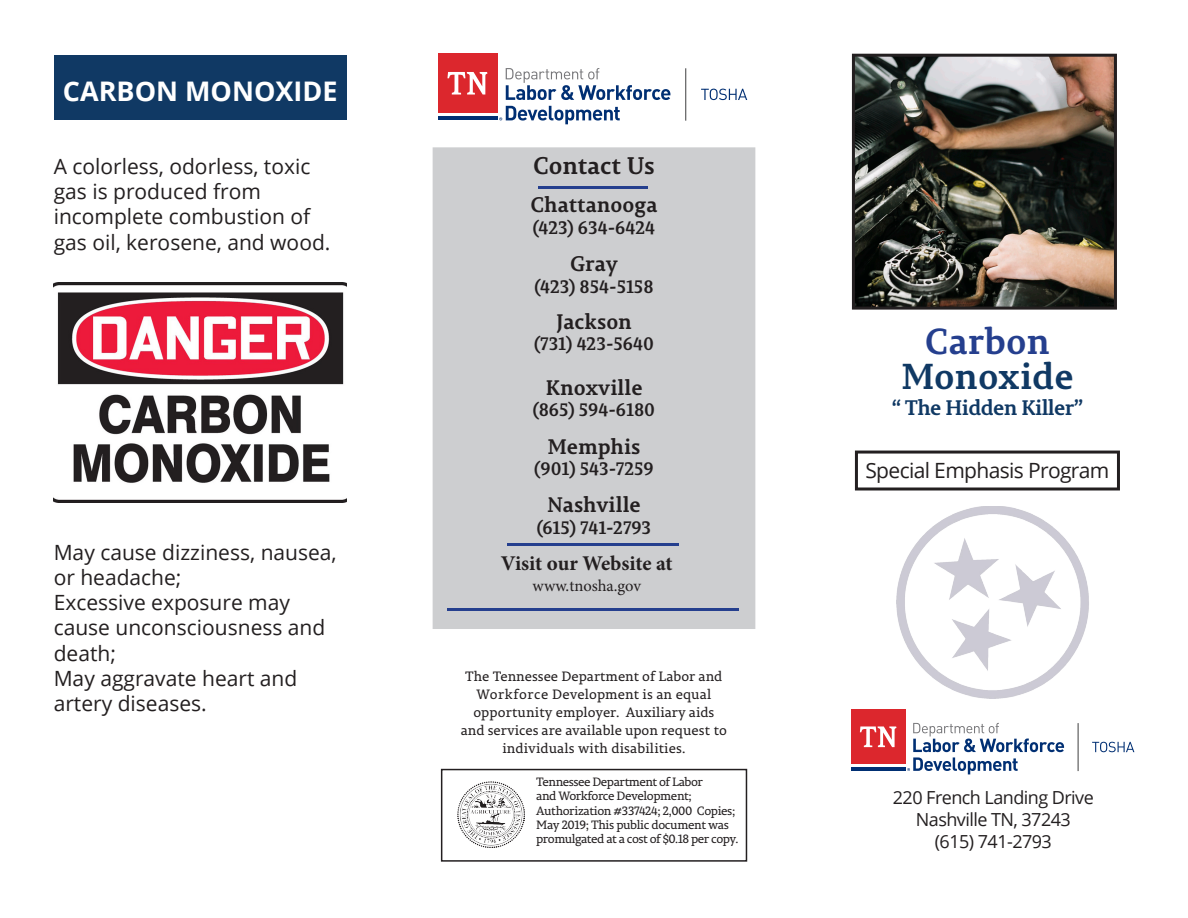
<style>
.page{position:relative;width:1188px;height:918px;background:#fff}
.page>*{position:absolute;margin:0;border:0;box-sizing:border-box;transform-origin:0 0}
.t1{font:700 36px "Permian Slab Serif Typeface";letter-spacing:-.005em;color:#103964}
.t2{font:700 36px "Permian Slab Serif Typeface";color:#253f8e}
.t3{font:700 27px "Open Sans";color:#fff}
.t4{font:700 24px "Permian Slab Serif Typeface";letter-spacing:-.005em;color:#231f20}
.t5{font:21px/25.2px "Open Sans";color:#231f20}
.t6{font:700 21px "Permian Slab Serif Typeface";color:#231f20}
.t7{font:21px "Open Sans";letter-spacing:-.03em;color:#231f20}
.t8{font:700 21px "Permian Slab Serif Typeface";letter-spacing:-.03em;color:#103964}
.t9{font:700 21px "Minion Pro";letter-spacing:-.005em;color:#231f20}
.t10{font:700 18px "Permian Slab Serif Typeface";color:#231f20}
.t11{font:18px "Open Sans";letter-spacing:-.03em;color:#231f20}
.t12{font:16.5px "Minion Pro";letter-spacing:-.005em;color:#231f20}
.t13{font:13.5px/18px "Permian Slab Serif Typeface";color:#231f20;text-align:center}
.t14{font:12px/14.4px "Permian Slab Serif Typeface";letter-spacing:-.04em;color:#231f20}
</style>
<div class="page">
<img style="left:856px;top:58px;width:257px;height:248px">
<div style="left:852px;top:54px;width:265px;height:256px;border:3px solid #231f20"></div>
<div style="left:855px;top:451px;width:265px;height:39px;border:3px solid #231f20"></div>
<div style="left:54px;top:55px;width:293px;height:64px;background:#103964"></div>
<img style="left:54px;top:283px;width:293px;height:220px">
<svg style="left:506px;top:68px;width:164px;height:32px"></svg>
<div style="left:438px;top:53px;width:60px;height:60px;background:#dc272d"></div>
<div style="left:438px;top:115px;width:60px;height:5px;background:#002f73"></div>
<svg style="left:447px;top:72px;width:40px;height:23px"></svg>
<hr style="left:686px;top:68px;width:1px;height:53px;background:#3e3e3f">
<svg style="left:701px;top:89px;width:46px;height:11px"></svg>
<svg style="left:499px;top:106px;width:121px;height:18px"></svg>
<div style="left:433px;top:148px;width:322px;height:480px;background:#cdced0"></div>
<div style="left:433px;top:147px;width:322px;height:482px;border:2px solid #cdced0"></div>
<hr style="left:447px;top:608px;width:292px;height:2px;background:#253f8e">
<hr style="left:507px;top:544px;width:172px;height:2px;background:#253f8e">
<hr style="left:538px;top:186px;width:110px;height:2px;background:#253f8e">
<img style="left:896px;top:506px;width:193px;height:192px">
<div style="left:851px;top:709px;width:55px;height:55px;background:#dc272d"></div>
<div style="left:851px;top:766px;width:55px;height:5px;background:#002f73"></div>
<svg style="left:860px;top:726px;width:37px;height:21px"></svg>
<hr style="left:1078px;top:723px;width:1px;height:48px;background:#3e3e3f">
<svg style="left:1092px;top:742px;width:42px;height:10px"></svg>
<svg style="left:907px;top:723px;width:157px;height:51px"></svg>
<img style="left:457px;top:781px;width:67px;height:67px">
<div style="left:441px;top:769px;width:306px;height:93px;border:2px solid #231f20"></div>
<p class="t3" style="left:63px;top:72px;width:276px">CARBON MONOXIDE</p>
<p class="t5" style="left:54px;top:153px;width:278px">A colorless, odorless, toxic gas is produced from incomplete combustion of gas oil, kerosene, and wood.</p>
<p class="t5" style="left:54px;top:539px;width:285px">May cause dizziness, nausea, or headache;</p>
<p class="t5" style="left:54px;top:589px;width:273px">Excessive exposure may cause unconsciousness and death;</p>
<p class="t5" style="left:54px;top:665px;width:245px">May aggravate heart and artery diseases.</p>
<p class="t4" style="left:533px;top:146px;width:123px">Contact Us</p>
<p class="t6" style="left:530px;top:187px;width:129px">Chattanooga</p>
<p class="t10" style="left:533px;top:213px;width:124px">(423) 634-6424</p>
<p class="t6" style="left:570px;top:246px;width:49px">Gray</p>
<p class="t10" style="left:534px;top:271px;width:121px">(423) 854-5158</p>
<p class="t6" style="left:556px;top:304px;width:77px">Jackson</p>
<p class="t10" style="left:534px;top:329px;width:121px">(731) 423-5640</p>
<p class="t6" style="left:545px;top:370px;width:99px">Knoxville</p>
<p class="t10" style="left:533px;top:395px;width:124px">(865) 594-6180</p>
<p class="t6" style="left:547px;top:429px;width:95px">Memphis</p>
<p class="t10" style="left:534px;top:454px;width:121px">(901) 543-7259</p>
<p class="t6" style="left:547px;top:487px;width:95px">Nashville</p>
<p class="t10" style="left:537px;top:513px;width:116px">(615) 741-2793</p>
<p class="t9" style="left:501px;top:549px;width:173px">Visit our Website at</p>
<p class="t12" style="left:533px;top:575px;width:110px">www.tnosha.gov</p>
<p class="t13" style="left:461px;top:667px;width:268px">The Tennessee Department of Labor and Workforce Development is an equal opportunity employer. Auxiliary aids and services are available upon request to individuals with disabilities.</p>
<p class="t14" style="left:536px;top:774px;width:204px">Tennessee Department of Labor<br>and Workforce Development; Authorization #337424; 2,000 Copies; May 2019; This public document was promulgated at a cost of $0.18 per copy.</p>
<p class="t2" style="left:925px;top:312px;width:126px">Carbon</p>
<p class="t1" style="left:901px;top:346px;width:174px">Monoxide</p>
<p class="t8" style="left:892px;top:390px;width:193px">“ The Hidden Killer”</p>
<p class="t7" style="left:865px;top:456px;width:246px">Special Emphasis Program</p>
<p class="t11" style="left:893px;top:786px;width:202px">220 French Landing Drive</p>
<p class="t11" style="left:916px;top:807px;width:157px">Nashville TN, 37243</p>
<p class="t11" style="left:935px;top:829px;width:119px">(615) 741-2793</p>
</div>
